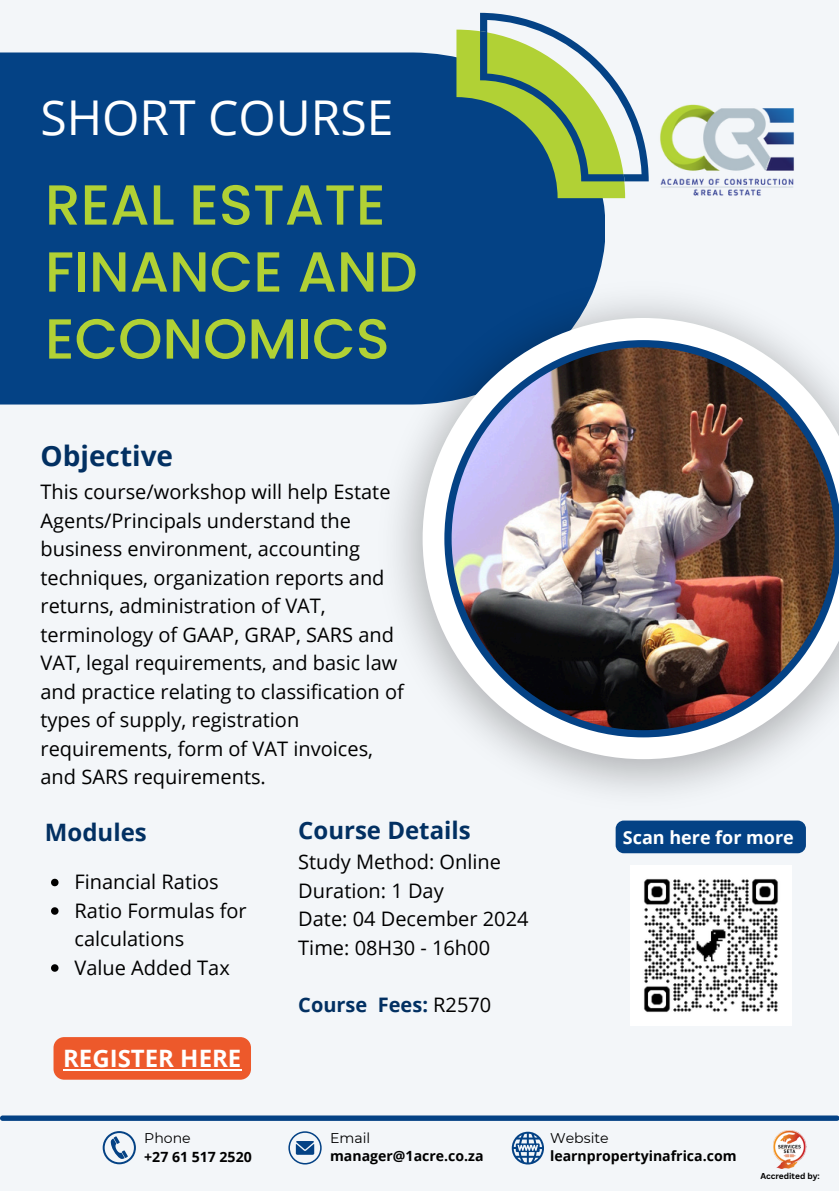
<style>
.page{position:relative;width:839px;height:1191px;background:#fff}
.page>*{position:absolute;margin:0;border:0;box-sizing:border-box;transform-origin:0 0}
.t1{font:500 56.4px/67px "Poppins";color:#b1d135}
.t2{font:48px "Open Sans";color:#fff}
.t3{font:700 28px "Open Sans";color:#023062}
.t4{font:700 24px "Open Sans";color:#023062}
.t5{font:700 24px "Open Sans";color:#fff}
.t6{font:20px/28.4px "Open Sans";color:#000}
.t7{font:700 20px "Open Sans";color:#023062}
.t8{font:700 18px "Open Sans";color:#fff}
.t9{font:700 14px "Open Sans";color:#000}
.t10{font:14px "Montserrat";color:#000}
.t11{font:700 8.4px "Canva Sans";color:#000}
.s1{font-weight:400;color:#000}
</style>
<div class="page">
<div style="left:0;top:0;width:838px;height:1191px;background:#f3f6f9"></div>
<div style="left:0;top:52px;width:605px;height:353px;background:#044285"></div>
<svg style="left:456px;top:13px;width:182px;height:185px"></svg>
<img style="left:630px;top:865px;width:161px;height:161px">
<div style="left:0;top:1115px;width:838px;height:6px;background:#044285;border-radius:3px"></div>
<svg style="left:103px;top:1131px;width:33px;height:33px"></svg>
<svg style="left:288px;top:1131px;width:33px;height:33px"></svg>
<svg style="left:511px;top:1132px;width:33px;height:33px"></svg>
<img style="left:379px;top:281px;width:385px;height:510px">
<svg style="left:422px;top:318px;width:374px;height:441px"></svg>
<img style="left:444px;top:340px;width:394px;height:397px">
<svg style="left:51px;top:879px;width:8px;height:7px"></svg>
<svg style="left:51px;top:907px;width:8px;height:8px"></svg>
<svg style="left:51px;top:964px;width:8px;height:8px"></svg>
<div style="left:615px;top:821px;width:190px;height:32px;background:#044285;border-radius:8px"></div>
<div style="left:53px;top:1037px;width:198px;height:43px;background:#ed592b;border-radius:11px"></div>
<hr style="left:63px;top:1069px;width:178px;height:1px;background:#fff">
<img style="left:773px;top:1131px;width:33px;height:38px">
<img style="left:638px;top:104px;width:156px;height:92px">
<p class="t2" style="left:41px;top:84px;width:354px">SHORT COURSE</p>
<h1 class="t1" style="left:45px;top:171px;width:374px">REAL ESTATE<br>FINANCE AND<br>ECONOMICS</h1>
<p class="t3" style="left:41px;top:436px;width:134px">Objective</p>
<p class="t6" style="left:41px;top:477px;width:365px">This course/workshop will help Estate Agents/Principals understand the business environment, accounting techniques, organization reports and returns, administration of VAT, terminology of GAAP, GRAP, SARS and VAT, legal requirements, and basic law and practice relating to classification of types of supply, registration requirements, form of VAT invoices, and SARS requirements.</p>
<p class="t4" style="left:45px;top:815px;width:103px">Modules</p>
<p class="t4" style="left:298px;top:814px;width:174px">Course Details</p>
<h6 class="t8" style="left:622px;top:824px;width:172px">Scan here for more</h6>
<p class="t6" style="left:298px;top:847px;width:204px">Study Method: Online</p>
<p class="t6" style="left:298px;top:876px;width:147px">Duration: 1 Day</p>
<p class="t6" style="left:298px;top:904px;width:232px">Date: 04 December 2024</p>
<h4 class="t6" style="left:298px;top:933px;width:193px">Time: 08H30 - 16h00</h4>
<p class="t6" style="left:74px;top:867px;width:146px">Financial Ratios</p>
<p class="t6" style="left:74px;top:896px;width:174px">Ratio Formulas for calculations</p>
<p class="t6" style="left:74px;top:953px;width:157px">Value Added Tax</p>
<p class="t5" style="left:63px;top:1042px;width:180px">REGISTER HERE</p>
<p class="t10" style="left:144px;top:1130px;width:48px">Phone</p>
<p class="t9" style="left:144px;top:1147px;width:109px">+27 61 517 2520</p>
<p class="t7" style="left:298px;top:991px;width:194px">Course Fees: <span class="s1">R2570</span></p>
<p class="t10" style="left:330px;top:1130px;width:42px">Email</p>
<h3 class="t9" style="left:330px;top:1146px;width:155px">manager@1acre.co.za</h3>
<p class="t10" style="left:550px;top:1130px;width:60px">Website</p>
<h5 class="t9" style="left:550px;top:1146px;width:188px">learnpropertyinafrica.com</h5>
<p class="t11" style="left:760px;top:1170px;width:61px">Accredited by:</p>
</div>
